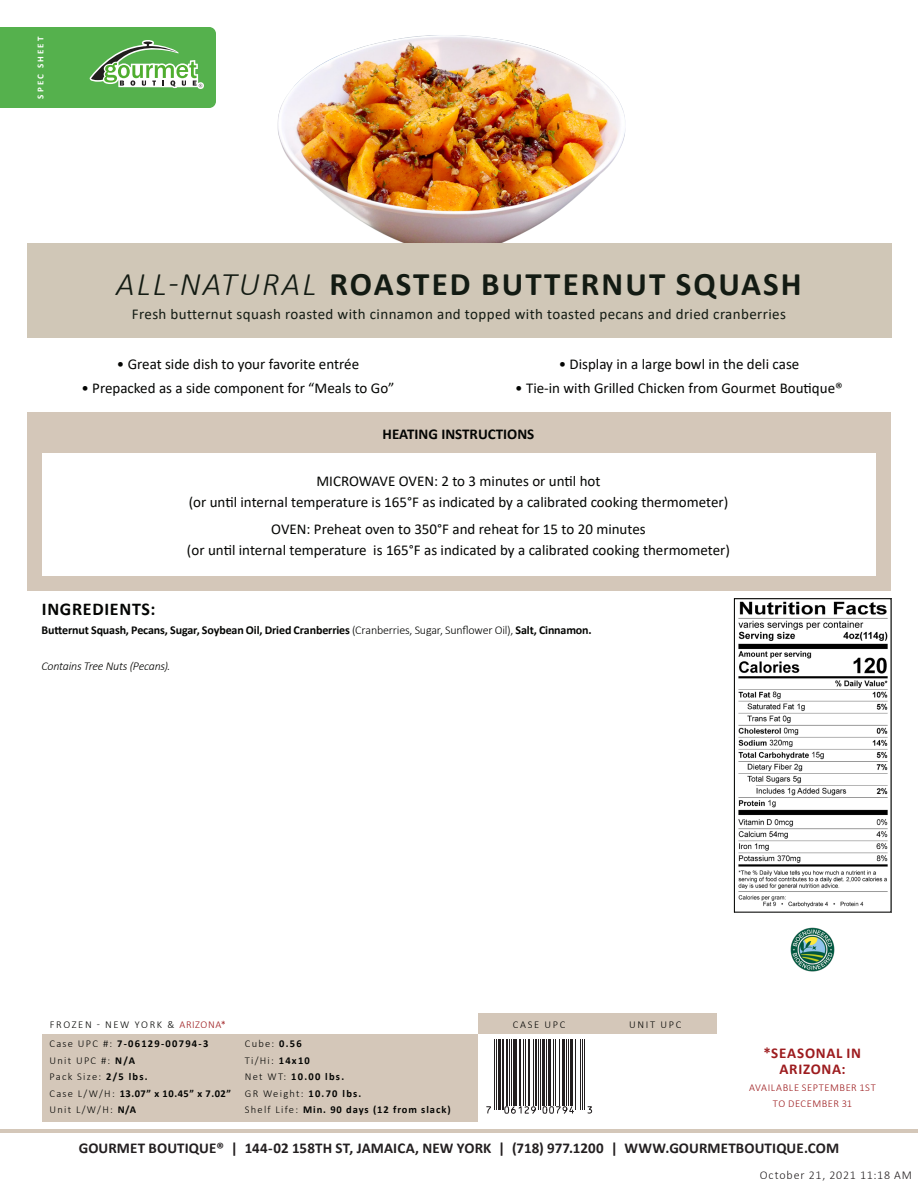
<style>
.page{position:relative;width:918px;height:1188px;background:#fff}
.page>*{position:absolute;margin:0;border:0;box-sizing:border-box;transform-origin:0 0}
.Product_Name{font:700 33px "Calibri";letter-spacing:.065em;color:#131b13}
.product_description{font:700 18px "Calibri";letter-spacing:.04em;color:#040503}
.product_description-2{font:15px "Calibri";color:#040503}
.t1{font:700 15px "Calibri";letter-spacing:.005em;color:#231f20}
.product_description-3{font:15px "Calibri";letter-spacing:.025em;color:#131b13}
.product_description-4{font:700 15px "Calibri";color:#040503}
.product_description-5{font:700 15px/16.5px "Calibri";letter-spacing:.045em;color:#9d1c1f;text-align:center}
.product_description-6{font:700 12px "Calibri";letter-spacing:-.01em;color:#040503}
.product_description-7{font:italic 300 12px "Calibri";letter-spacing:-.02em;color:#040503}
.t2{font:300 12px "Calibri";letter-spacing:.065em;color:#231f20}
.product_description-8{font:300 10.5px "Calibri";letter-spacing:.12em;color:#040503}
.product_description-9{font:700 10.5px "Calibri";letter-spacing:.09em;color:#040503}
.product_description-10{font:300 10.5px "Calibri";letter-spacing:.05em;color:#9d1c1f}
.product_description-11{font:700 10.5px "Calibri";letter-spacing:.12em;color:#040503}
.product_description-12{font:300 10.5px "Calibri";letter-spacing:.145em;color:#040503}
.t3{font:700 9px "Calibri";letter-spacing:.245em;color:#fff}
.s1{font-weight:300;font-style:italic}
.s2{font-weight:300}
.s3{color:#9d1c1f}
.s4{font-weight:700}
</style>
<div class="page">
<img style="left:277px;top:35px;width:349px;height:208px">
<hr style="left:0;top:1129px;width:918px;height:3px;background:#d4c7b9">
<svg style="left:0;top:27px;width:216px;height:81px"></svg>
<div style="left:478px;top:1014px;width:238px;height:20px;background:#d4c7b9"></div>
<div style="left:27px;top:412px;width:864px;height:179px;background:#d4c7b9"></div>
<div style="left:27px;top:243px;width:864px;height:95px;background:#d0c7b7"></div>
<div style="left:42px;top:1034px;width:436px;height:88px;background:#d4c7b9"></div>
<hr style="left:494px;top:1039px;width:1px;height:71px;background:#231f20">
<hr style="left:496px;top:1039px;width:1px;height:71px;background:#231f20">
<hr style="left:498px;top:1039px;width:3px;height:71px;background:#231f20">
<hr style="left:502px;top:1039px;width:2px;height:71px;background:#231f20">
<hr style="left:506px;top:1039px;width:2px;height:66px;background:#231f20">
<hr style="left:509px;top:1039px;width:1px;height:66px;background:#231f20">
<hr style="left:511px;top:1039px;width:1px;height:66px;background:#231f20">
<hr style="left:513px;top:1039px;width:4px;height:66px;background:#231f20">
<hr style="left:519px;top:1039px;width:2px;height:66px;background:#231f20">
<hr style="left:523px;top:1039px;width:1px;height:66px;background:#231f20">
<hr style="left:525px;top:1039px;width:1px;height:66px;background:#231f20">
<hr style="left:528px;top:1039px;width:2px;height:66px;background:#231f20">
<hr style="left:533px;top:1039px;width:1px;height:66px;background:#231f20">
<hr style="left:535px;top:1039px;width:2px;height:66px;background:#231f20">
<hr style="left:538px;top:1039px;width:1px;height:71px;background:#231f20">
<hr style="left:540px;top:1039px;width:1px;height:71px;background:#231f20">
<hr style="left:542px;top:1039px;width:3px;height:66px;background:#231f20">
<hr style="left:546px;top:1039px;width:1px;height:66px;background:#231f20">
<hr style="left:548px;top:1039px;width:3px;height:66px;background:#231f20">
<hr style="left:553px;top:1039px;width:1px;height:66px;background:#231f20">
<hr style="left:555px;top:1039px;width:1px;height:66px;background:#231f20">
<hr style="left:559px;top:1039px;width:1px;height:66px;background:#231f20">
<hr style="left:562px;top:1039px;width:3px;height:66px;background:#231f20">
<hr style="left:566px;top:1039px;width:1px;height:66px;background:#231f20">
<hr style="left:568px;top:1039px;width:1px;height:66px;background:#231f20">
<hr style="left:570px;top:1039px;width:3px;height:66px;background:#231f20">
<hr style="left:575px;top:1039px;width:1px;height:71px;background:#231f20">
<hr style="left:580px;top:1039px;width:1px;height:71px;background:#231f20">
<hr style="left:582px;top:1039px;width:1px;height:71px;background:#231f20">
<hr style="left:584px;top:1039px;width:1px;height:71px;background:#231f20">
<svg style="left:486px;top:1106px;width:106px;height:8px"></svg>
<img style="left:738px;top:601px;width:150px;height:307px">
<div style="left:734px;top:598px;width:157px;height:315px;border:1px solid #040503"></div>
<div style="left:42px;top:454px;width:834px;height:122px;background:#fff"></div>
<img style="left:791px;top:928px;width:44px;height:44px">
<p class="t3" style="left:34px;top:99px;width:64px;rotate:-90deg">SPEC SHEET</p>
<p class="Product_Name" style="left:116px;top:260px;width:687px"><span class="s1">ALL-NATURAL</span> ROASTED BUTTERNUT SQUASH</p>
<p class="product_description-3" style="left:132px;top:303px;width:656px">Fresh butternut squash roasted with cinnamon and topped with toasted pecans and dried cranberries</p>
<p class="product_description-2" style="left:117px;top:353px;width:244px">• Great side dish to your favorite entrée</p>
<p class="product_description-2" style="left:81px;top:377px;width:315px">• Prepacked as a side component for “Meals to Go”</p>
<p class="product_description-2" style="left:559px;top:353px;width:242px">• Display in a large bowl in the deli case</p>
<p class="product_description-2" style="left:515px;top:377px;width:329px">• Tie-in with Grilled Chicken from Gourmet Boutique®</p>
<p class="product_description-4" style="left:383px;top:423px;width:153px">HEATING INSTRUCTIONS</p>
<p class="product_description-2" style="left:316px;top:471px;width:286px">MICROWAVE OVEN: 2 to 3 minutes or until hot</p>
<p class="product_description-2" style="left:189px;top:492px;width:541px">(or until internal temperature is 165°F as indicated by a calibrated cooking thermometer)</p>
<p class="product_description-2" style="left:271px;top:519px;width:376px">OVEN: Preheat oven to 350°F and reheat for 15 to 20 minutes</p>
<p class="product_description-2" style="left:187px;top:540px;width:545px">(or until internal temperature is 165°F as indicated by a calibrated cooking thermometer)</p>
<p class="product_description" style="left:42px;top:596px;width:115px">INGREDIENTS:</p>
<p class="product_description-6" style="left:42px;top:621px;width:552px">Butternut Squash, Pecans, Sugar, Soybean Oil, Dried Cranberries <span class="s2">(Cranberries, Sugar, Sunflower Oil),</span> Salt, Cinnamon.</p>
<p class="product_description-7" style="left:42px;top:658px;width:131px">Contains Tree Nuts (Pecans).</p>
<p class="product_description-12" style="left:50px;top:1018px;width:178px">FROZEN - NEW YORK &amp; <span class="s3">ARIZONA*</span></p>
<p class="product_description-11" style="left:50px;top:1036px;width:160px"><span class="s2">Case UPC #:</span> 7-06129-00794-3</p>
<p class="product_description-8" style="left:50px;top:1054px;width:87px">Unit UPC #: <span class="s4">N/A</span></p>
<p class="product_description-8" style="left:50px;top:1070px;width:100px">Pack Size: <span class="s4">2/5 lbs.</span></p>
<p class="product_description-9" style="left:50px;top:1086px;width:183px"><span class="s2">Case L/W/H:</span> 13.07” x 10.45” x 7.02”</p>
<p class="product_description-8" style="left:50px;top:1103px;width:88px">Unit L/W/H: <span class="s4">N/A</span></p>
<p class="product_description-8" style="left:245px;top:1037px;width:58px">Cube: <span class="s4">0.56</span></p>
<p class="product_description-8" style="left:245px;top:1054px;width:67px">Ti/Hi: <span class="s4">14x10</span></p>
<p class="product_description-9" style="left:245px;top:1069px;width:101px"><span class="s2">Net WT:</span> 10.00 lbs.</p>
<p class="product_description-8" style="left:245px;top:1087px;width:118px">GR Weight: <span class="s4">10.70 lbs.</span></p>
<p class="product_description-9" style="left:245px;top:1102px;width:207px"><span class="s2">Shelf Life:</span> Min. 90 days (12 from slack)</p>
<p class="product_description-8" style="left:513px;top:1018px;width:54px">CASE UPC</p>
<p class="product_description-8" style="left:629px;top:1018px;width:54px">UNIT UPC</p>
<p class="product_description-5" style="left:764px;top:1044px;width:99px">*SEASONAL IN<br>ARIZONA:</p>
<p class="product_description-10" style="left:749px;top:1081px;width:128px">AVAILABLE SEPTEMBER 1ST</p>
<p class="product_description-10" style="left:773px;top:1097px;width:81px">TO DECEMBER 31</p>
<p class="t1" style="left:79px;top:1138px;width:762px">GOURMET BOUTIQUE® | 144-02 158TH ST, JAMAICA, NEW YORK | (718) 977.1200 | WWW.GOURMETBOUTIQUE.COM</p>
<p class="t2" style="left:760px;top:1168px;width:154px">October 21, 2021 11:18 AM</p>
</div>
